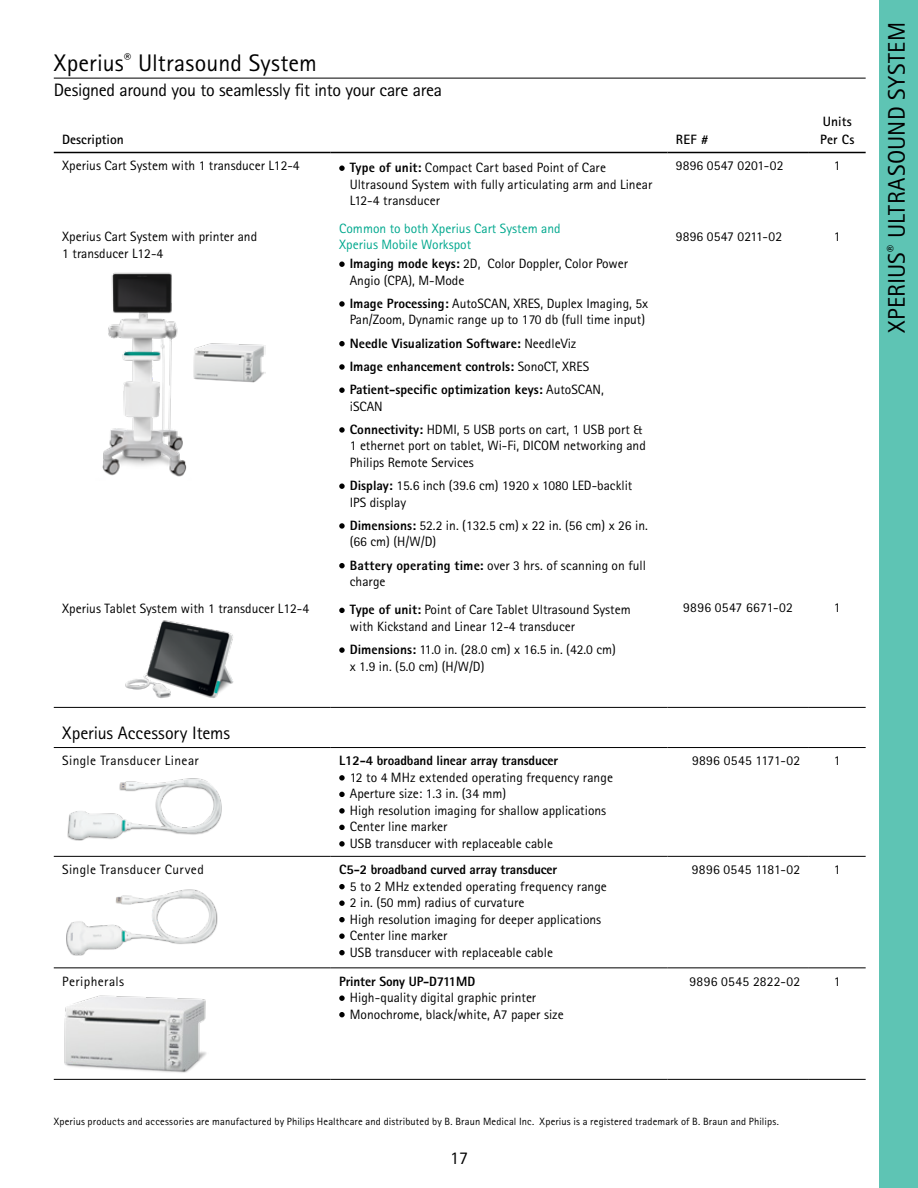
<style>
.page{position:relative;width:918px;height:1188px;background:#fff}
.page>*{position:absolute;margin:0;border:0;box-sizing:border-box;transform-origin:0 0}
.t1{font:24px "Rotis Sans Serif Pro";letter-spacing:.005em;color:#000}
.t2{font:18px "Rotis Sans Serif Pro";letter-spacing:-.015em;color:#000}
.t3{font:13.5px/16.5px "Rotis Sans Serif Pro";color:#000}
.t4{font:800 13.5px/23.2px "Rotis Sans Serif Pro";letter-spacing:-.01em;color:#000}
.t5{font:13.5px "Rotis Sans Serif Pro";letter-spacing:.02em;color:#000}
.t6{font:13.5px "Rotis Sans Serif Pro";letter-spacing:.025em;color:#000}
.t7{font:13.5px/16.5px "Rotis Sans Serif Pro";color:#00a88e}
.t8{font:700 13.5px/18px "Rotis Sans Serif Pro";color:#000}
.t9{font:10.5px "Rotis Sans Serif Pro";letter-spacing:.015em;color:#000}
.s1{font-weight:800}
.s2{font-weight:400}
.s3{font-weight:700}
</style>
<div class="page">
<hr style="left:54px;top:78px;width:812px;height:1px;background:#000">
<hr style="left:54px;top:152px;width:277px;height:1px;background:#000">
<hr style="left:331px;top:152px;width:336px;height:1px;background:#000">
<hr style="left:667px;top:152px;width:142px;height:1px;background:#000">
<hr style="left:809px;top:152px;width:57px;height:1px;background:#000">
<hr style="left:54px;top:707px;width:277px;height:1px;background:#000">
<hr style="left:331px;top:707px;width:336px;height:1px;background:#000">
<hr style="left:667px;top:707px;width:142px;height:1px;background:#000">
<hr style="left:809px;top:707px;width:57px;height:1px;background:#000">
<hr style="left:54px;top:747px;width:277px;height:1px;background:#000">
<hr style="left:331px;top:747px;width:336px;height:1px;background:#000">
<hr style="left:667px;top:747px;width:142px;height:1px;background:#000">
<hr style="left:809px;top:747px;width:57px;height:1px;background:#000">
<hr style="left:54px;top:856px;width:277px;height:1px;background:#000">
<hr style="left:331px;top:856px;width:336px;height:1px;background:#000">
<hr style="left:667px;top:856px;width:142px;height:1px;background:#000">
<hr style="left:809px;top:856px;width:57px;height:1px;background:#000">
<hr style="left:54px;top:967px;width:277px;height:1px;background:#000">
<hr style="left:331px;top:967px;width:336px;height:1px;background:#000">
<hr style="left:667px;top:967px;width:142px;height:1px;background:#000">
<hr style="left:809px;top:967px;width:57px;height:1px;background:#000">
<hr style="left:54px;top:1079px;width:277px;height:1px;background:#000">
<hr style="left:331px;top:1079px;width:336px;height:1px;background:#000">
<hr style="left:667px;top:1079px;width:142px;height:1px;background:#000">
<hr style="left:809px;top:1079px;width:57px;height:1px;background:#000">
<svg style="left:339px;top:166px;width:6px;height:5px"></svg>
<svg style="left:339px;top:262px;width:6px;height:5px"></svg>
<svg style="left:339px;top:301px;width:6px;height:6px"></svg>
<svg style="left:339px;top:341px;width:6px;height:5px"></svg>
<svg style="left:339px;top:364px;width:6px;height:6px"></svg>
<svg style="left:339px;top:388px;width:6px;height:5px"></svg>
<svg style="left:339px;top:427px;width:6px;height:6px"></svg>
<svg style="left:339px;top:484px;width:6px;height:5px"></svg>
<svg style="left:339px;top:523px;width:6px;height:6px"></svg>
<svg style="left:339px;top:563px;width:6px;height:5px"></svg>
<svg style="left:339px;top:608px;width:6px;height:5px"></svg>
<svg style="left:339px;top:647px;width:6px;height:6px"></svg>
<img style="left:67px;top:778px;width:155px;height:63px">
<svg style="left:339px;top:775px;width:6px;height:6px"></svg>
<svg style="left:339px;top:792px;width:6px;height:5px"></svg>
<svg style="left:339px;top:808px;width:6px;height:6px"></svg>
<svg style="left:339px;top:825px;width:6px;height:5px"></svg>
<svg style="left:339px;top:841px;width:6px;height:6px"></svg>
<img style="left:66px;top:889px;width:152px;height:66px">
<svg style="left:339px;top:884px;width:6px;height:5px"></svg>
<svg style="left:339px;top:900px;width:6px;height:6px"></svg>
<svg style="left:339px;top:917px;width:6px;height:5px"></svg>
<svg style="left:339px;top:933px;width:6px;height:6px"></svg>
<svg style="left:339px;top:950px;width:6px;height:5px"></svg>
<img style="left:64px;top:995px;width:143px;height:78px">
<svg style="left:339px;top:995px;width:6px;height:6px"></svg>
<svg style="left:339px;top:1012px;width:6px;height:5px"></svg>
<img style="left:197px;top:343px;width:69px;height:40px">
<img style="left:102px;top:272px;width:95px;height:205px">
<img style="left:125px;top:620px;width:109px;height:78px">
<div style="left:879px;top:0;width:39px;height:1188px;background:#5ec4b4"></div>
<h1 class="t1" style="left:54px;top:49px;width:265px">Xperius<sup>®</sup> Ultrasound System</h1>
<h2 class="t2" style="left:54px;top:79px;width:390px">Designed around you to seamlessly fit into your care area</h2>
<p class="t8" style="left:62px;top:130px;width:63px">Description</p>
<p class="t8" style="left:676px;top:130px;width:34px">REF #</p>
<p class="t8" style="left:820px;top:112px;width:36px">Units<br>Per Cs</p>
<p class="t3" style="left:62px;top:158px;width:239px">Xperius Cart System with 1 transducer L12-4</p>
<p class="t3" style="left:350px;top:159px;width:304px"><span class="s1">Type of unit:</span> Compact Cart based Point of Care<br>Ultrasound System with fully articulating arm and Linear<br>L12-4 transducer</p>
<p class="t7" style="left:339px;top:220px;width:223px">Common to both Xperius Cart System and<br>Xperius Mobile Workspot</p>
<p class="t3" style="left:350px;top:255px;width:280px"><span class="s1">Imaging mode keys:</span> 2D, Color Doppler, Color Power<br>Angio (CPA), M-Mode</p>
<p class="t3" style="left:350px;top:295px;width:300px"><span class="s1">Image Processing:</span> AutoSCAN, XRES, Duplex Imaging, 5x<br>Pan/Zoom, Dynamic range up to 170 db (full time input)</p>
<p class="t4" style="left:350px;top:331px;width:256px">Needle Visualization Software: <span class="s2">NeedleViz<br></span>Image enhancement controls: <span class="s2">SonoCT, XRES<br></span>Patient-specific optimization keys: <span class="s2">AutoSCAN,</span></p>
<p class="t3" style="left:350px;top:395px;width:294px;line-height:23.2px">iSCAN<br><span class="s1">Connectivity:</span> HDMI, 5 USB ports on cart, 1 USB port &amp;</p>
<p class="t3" style="left:350px;top:438px;width:298px">1 ethernet port on tablet, Wi-Fi, DICOM networking and<br>Philips Remote Services</p>
<p class="t3" style="left:350px;top:477px;width:284px"><span class="s1">Display:</span> 15.6 inch (39.6 cm) 1920 x 1080 LED-backlit<br>IPS display</p>
<p class="t3" style="left:350px;top:517px;width:300px"><span class="s1">Dimensions:</span> 52.2 in. (132.5 cm) x 22 in. (56 cm) x 26 in. (66 cm) (H/W/D)</p>
<p class="t3" style="left:350px;top:557px;width:298px"><span class="s1">Battery operating time:</span> over 3 hrs. of scanning on full charge</p>
<p class="t3" style="left:676px;top:158px;width:109px">9896 0547 0201-02</p>
<p class="t3" style="left:834px;top:158px;width:8px">1</p>
<p class="t3" style="left:62px;top:229px;width:196px">Xperius Cart System with printer and<br>1 transducer L12-4</p>
<p class="t3" style="left:676px;top:229px;width:108px">9896 0547 0211-02</p>
<p class="t3" style="left:834px;top:229px;width:8px">1</p>
<p class="t3" style="left:62px;top:600px;width:248px">Xperius Tablet System with 1 transducer L12-4</p>
<p class="t3" style="left:350px;top:602px;width:282px"><span class="s1">Type of unit</span><span class="s3">:</span> Point of Care Tablet Ultrasound System with Kickstand and Linear 12-4 transducer</p>
<p class="t3" style="left:350px;top:641px;width:268px"><span class="s1">Dimensions:</span> 11.0 in. (28.0 cm) x 16.5 in. (42.0 cm) x 1.9 in. (5.0 cm) (H/W/D)</p>
<h2 class="t2" style="left:62px;top:722px;width:169px">Xperius Accessory Items</h2>
<p class="t6" style="left:62px;top:753px;width:138px">Single Transducer Linear</p>
<p class="t4" style="left:339px;top:749px;width:220px">L12-4 broadband linear array transducer</p>
<p class="t3" style="left:350px;top:769px;width:265px">12 to 4 MHz extended operating frequency range Aperture size: 1.3 in. (34 mm)<br>High resolution imaging for shallow applications Center line marker<br>USB transducer with replaceable cable</p>
<p class="t6" style="left:62px;top:862px;width:143px">Single Transducer Curved</p>
<p class="t4" style="left:339px;top:858px;width:220px">C5-2 broadband curved array transducer</p>
<p class="t3" style="left:350px;top:878px;width:259px">5 to 2 MHz extended operating frequency range 2 in. (50 mm) radius of curvature<br>High resolution imaging for deeper applications Center line marker<br>USB transducer with replaceable cable</p>
<p class="t6" style="left:62px;top:973px;width:63px">Peripherals</p>
<p class="t4" style="left:339px;top:969px;width:137px">Printer Sony UP-D711MD</p>
<p class="t3" style="left:350px;top:989px;width:215px">High-quality digital graphic printer<br>Monochrome, black/white, A7 paper size</p>
<p class="t5" style="left:683px;top:600px;width:111px">9896 0547 6671-02</p>
<p class="t3" style="left:834px;top:600px;width:8px">1</p>
<p class="t5" style="left:692px;top:753px;width:110px">9896 0545 1171-02</p>
<p class="t3" style="left:834px;top:753px;width:8px">1</p>
<p class="t5" style="left:692px;top:862px;width:110px">9896 0545 1181-02</p>
<p class="t3" style="left:834px;top:861px;width:8px">1</p>
<p class="t5" style="left:690px;top:973px;width:112px">9896 0545 2822-02</p>
<p class="t3" style="left:834px;top:973px;width:8px">1</p>
<h1 class="t1" style="left:883px;top:333px;width:313px;rotate:-90deg">XPERIUS<sup>®</sup> ULTRASOUND SYSTEM</h1>
<p class="t9" style="left:54px;top:1116px;width:727px">Xperius products and accessories are manufactured by Philips Healthcare and distributed by B. Braun Medical Inc. Xperius is a registered trademark of B. Braun and Philips.</p>
<h2 class="t2" style="left:450px;top:1147px;width:19px">17</h2>
</div>
